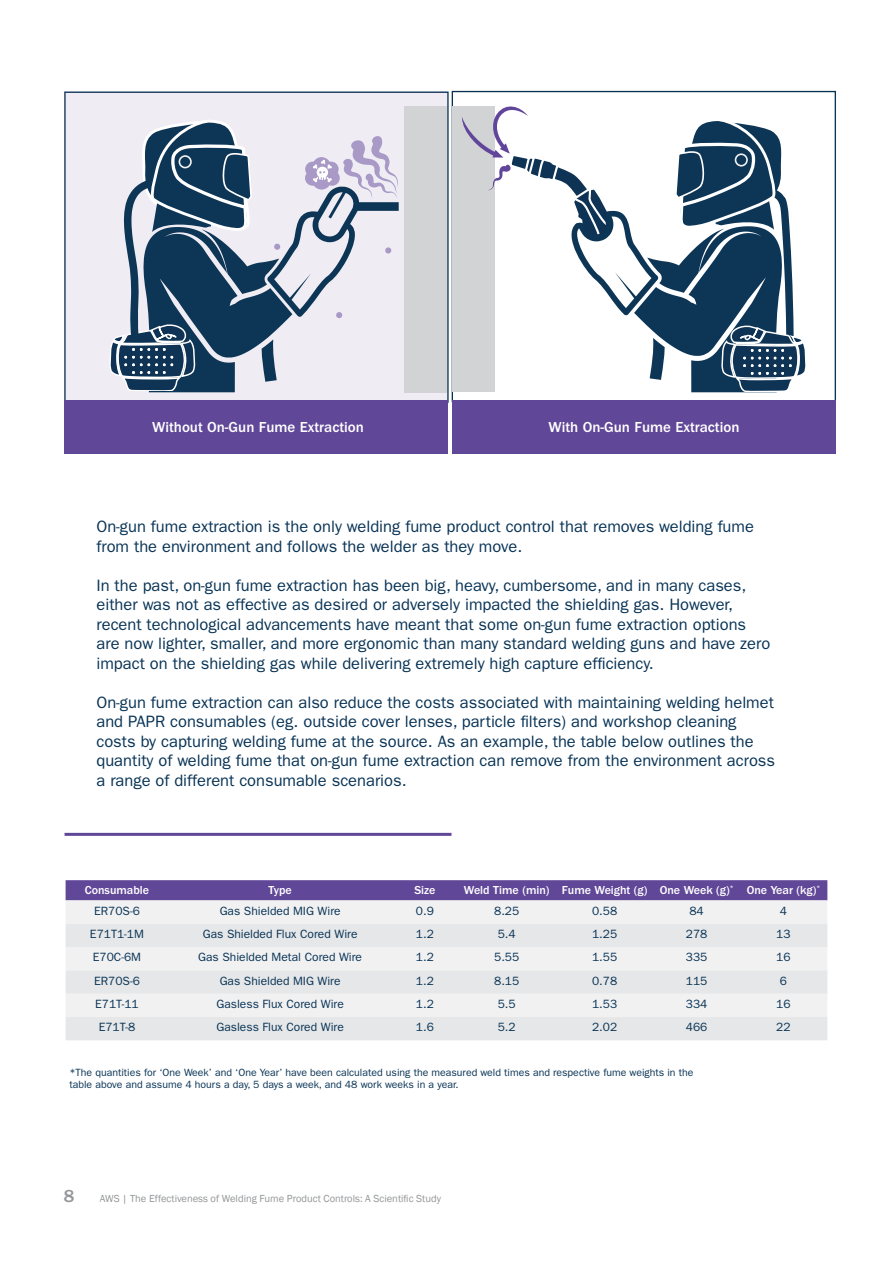
<style>
.page{position:relative;width:893px;height:1263px;background:#fff}
.page>*{position:absolute;margin:0;border:0;box-sizing:border-box;transform-origin:0 0}
.t1{font:500 18px "ITC Franklin Gothic Std";color:#939598}
.t2{font:16.5px/19.5px "ITC Franklin Gothic Std";color:#083355}
.t3{font:500 15px "ITC Franklin Gothic Std";color:#fff}
.t4{font:12px "ITC Franklin Gothic Std";color:#083355}
.t5{font:500 12px "ITC Franklin Gothic Std";color:#fff}
.t6{font:10.5px/12.6px "ITC Franklin Gothic Std";color:#083355}
.t7{font:10.5px "Franklin Gothic";color:#939598}
</style>
<div class="page">
<div style="left:452px;top:91px;width:384px;height:311px;background:#fff;border:1px solid #083355"></div>
<div style="left:66px;top:880px;width:761px;height:20px;background:#614798"></div>
<div style="left:66px;top:900px;width:761px;height:24px;background:#f1f1f2"></div>
<svg style="left:66px;top:924px;width:761px;height:116px;fill:#e6e7e8"></svg>
<div style="left:65px;top:91px;width:383px;height:310px;background:#efecf4"></div>
<div style="left:453px;top:106px;width:42px;height:286px;background:#d1d3d4"></div>
<div style="left:405px;top:106px;width:42px;height:287px;background:#d1d3d4"></div>
<svg style="left:462px;top:106px;width:343px;height:286px"></svg>
<svg style="left:109px;top:120px;width:290px;height:272px"></svg>
<div style="left:64px;top:400px;width:384px;height:53px;background:#614798"></div>
<div style="left:452px;top:400px;width:384px;height:53px;background:#614798"></div>
<hr style="left:65px;top:833px;width:386px;height:3px;background:#614798">
<p class="t3" style="left:152px;top:419px;width:213px">Without On-Gun Fume Extraction</p>
<p class="t3" style="left:549px;top:419px;width:192px">With On-Gun Fume Extraction</p>
<p class="t2" style="left:96px;top:517px;width:659px">On-gun fume extraction is the only welding fume product control that removes welding fume from the environment and follows the welder as they move.</p>
<p class="t2" style="left:96px;top:575px;width:675px">In the past, on-gun fume extraction has been big, heavy, cumbersome, and in many cases, either was not as effective as desired or adversely impacted the shielding gas. However, recent technological advancements have meant that some on-gun fume extraction options are now lighter, smaller, and more ergonomic than many standard welding guns and have zero impact on the shielding gas while delivering extremely high capture efficiency.</p>
<p class="t2" style="left:96px;top:692px;width:680px">On-gun fume extraction can also reduce the costs associated with maintaining welding helmet and PAPR consumables (eg. outside cover lenses, particle filters) and workshop cleaning costs by capturing welding fume at the source. As an example, the table below outlines the quantity of welding fume that on-gun fume extraction can remove from the environment across a range of different consumable scenarios.</p>
<p class="t5" style="left:85px;top:884px;width:66px">Consumable</p>
<p class="t5" style="left:269px;top:884px;width:25px">Type</p>
<p class="t5" style="left:414px;top:884px;width:23px">Size</p>
<p class="t5" style="left:464px;top:884px;width:358px">Weld Time (min) Fume Weight (g) One Week (g)<sup>*</sup> One Year (kg)<sup>*</sup></p>
<p class="t4" style="left:94px;top:904px;width:47px">ER70S-6</p>
<p class="t4" style="left:220px;top:904px;width:122px">Gas Shielded MIG Wire</p>
<p class="t4" style="left:416px;top:904px;width:19px">0.9</p>
<p class="t4" style="left:494px;top:904px;width:27px">8.25</p>
<p class="t4" style="left:592px;top:904px;width:27px">0.58</p>
<p class="t4" style="left:689px;top:904px;width:16px">84</p>
<p class="t4" style="left:780px;top:904px;width:9px">4</p>
<p class="t4" style="left:90px;top:927px;width:56px">E71T1-1M</p>
<p class="t4" style="left:203px;top:927px;width:156px">Gas Shielded Flux Cored Wire</p>
<p class="t4" style="left:416px;top:927px;width:19px">1.2</p>
<p class="t4" style="left:498px;top:927px;width:19px">5.4</p>
<p class="t4" style="left:592px;top:927px;width:27px">1.25</p>
<p class="t4" style="left:686px;top:927px;width:23px">278</p>
<p class="t4" style="left:776px;top:927px;width:16px">13</p>
<p class="t4" style="left:93px;top:950px;width:50px">E70C-6M</p>
<p class="t4" style="left:198px;top:950px;width:165px">Gas Shielded Metal Cored Wire</p>
<p class="t4" style="left:416px;top:950px;width:19px">1.2</p>
<p class="t4" style="left:494px;top:950px;width:27px">5.55</p>
<p class="t4" style="left:592px;top:950px;width:27px">1.55</p>
<p class="t4" style="left:686px;top:950px;width:23px">335</p>
<p class="t4" style="left:776px;top:950px;width:16px">16</p>
<p class="t4" style="left:94px;top:974px;width:47px">ER70S-6</p>
<p class="t4" style="left:220px;top:974px;width:122px">Gas Shielded MIG Wire</p>
<p class="t4" style="left:416px;top:974px;width:19px">1.2</p>
<p class="t4" style="left:494px;top:974px;width:27px">8.15</p>
<p class="t4" style="left:592px;top:974px;width:27px">0.78</p>
<p class="t4" style="left:686px;top:974px;width:23px">115</p>
<p class="t4" style="left:780px;top:974px;width:9px">6</p>
<p class="t4" style="left:95px;top:997px;width:45px">E71T-11</p>
<p class="t4" style="left:216px;top:997px;width:129px">Gasless Flux Cored Wire</p>
<p class="t4" style="left:416px;top:997px;width:19px">1.2</p>
<p class="t4" style="left:498px;top:997px;width:19px">5.5</p>
<p class="t4" style="left:592px;top:997px;width:27px">1.53</p>
<p class="t4" style="left:686px;top:997px;width:23px">334</p>
<p class="t4" style="left:776px;top:997px;width:16px">16</p>
<p class="t4" style="left:99px;top:1020px;width:38px">E71T-8</p>
<p class="t4" style="left:216px;top:1020px;width:129px">Gasless Flux Cored Wire</p>
<p class="t4" style="left:416px;top:1020px;width:19px">1.6</p>
<p class="t4" style="left:498px;top:1020px;width:19px">5.2</p>
<p class="t4" style="left:592px;top:1020px;width:27px">2.02</p>
<p class="t4" style="left:686px;top:1020px;width:23px">466</p>
<p class="t4" style="left:776px;top:1020px;width:16px">22</p>
<p class="t6" style="left:69px;top:1066px;width:626px">*The quantities for ‘One Week’ and ‘One Year’ have been calculated using the measured weld times and respective fume weights in the table above and assume 4 hours a day, 5 days a week, and 48 work weeks in a year.</p>
<p class="t1" style="left:64px;top:1186px;width:12px">8</p>
<p class="t7" style="left:100px;top:1192px;width:343px">AWS | The Effectiveness of Welding Fume Product Controls: A Scientific Study</p>
</div>
